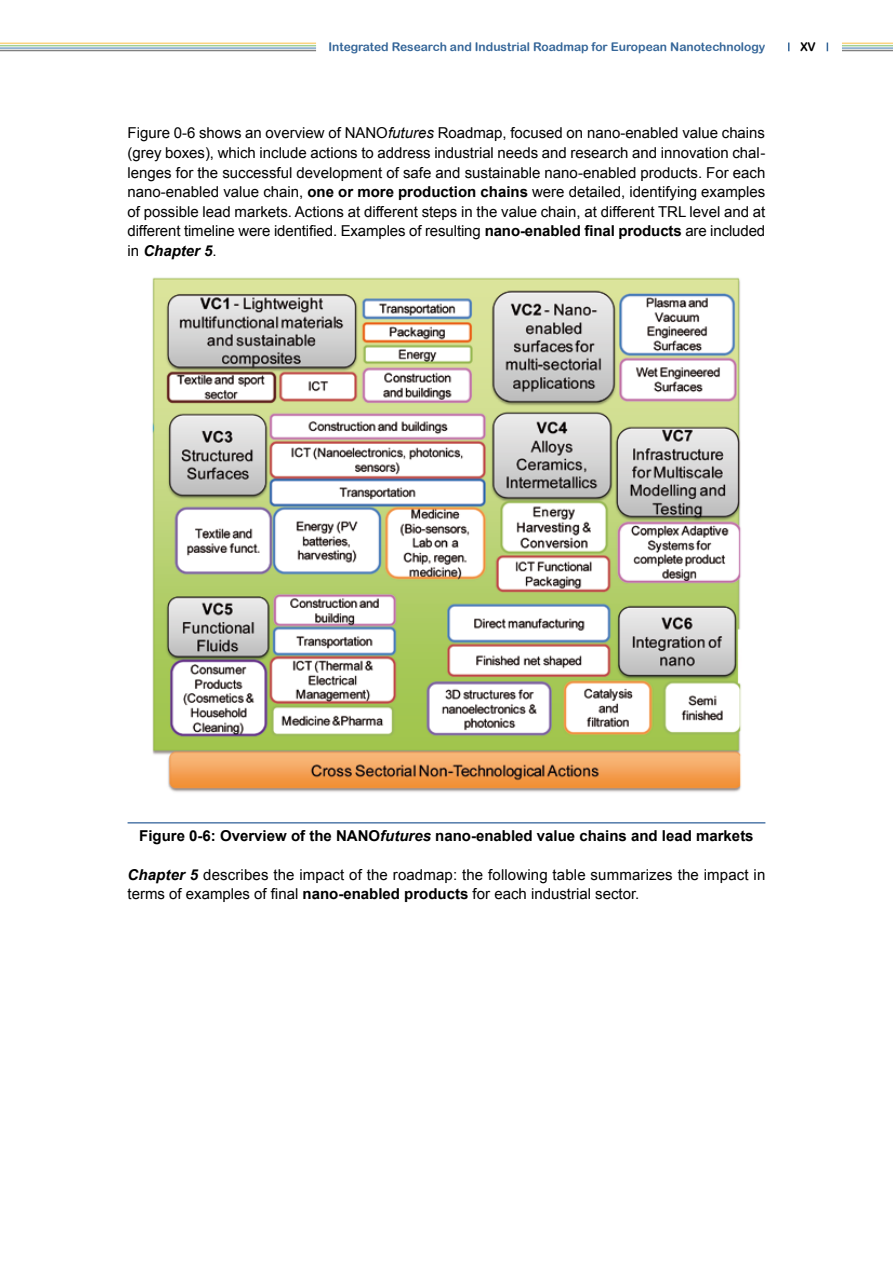
<style>
.page{position:relative;width:893px;height:1263px;background:#fff}
.page>*{position:absolute;margin:0;border:0;box-sizing:border-box;transform-origin:0 0}
.t1{font:15px/19.5px "Arial";color:#000;text-align:justify}
.t2{font:700 15px "Arial";color:#000}
.t3{font:12px "Arial Rounded MT Bold";color:#346598}
.t4{font:12px "Arial Rounded MT Bold";color:#000}
.s1{font-style:italic}
.s2{font-weight:700}
.s3{font-weight:700;font-style:italic}
</style>
<div class="page">
<hr style="left:842px;top:45px;width:51px;height:1px;background:#44a12b">
<hr style="left:842px;top:43px;width:51px;height:1px;background:#f7a800">
<hr style="left:842px;top:47px;width:51px;height:2px;background:#004c98">
<hr style="left:0;top:45px;width:316px;height:1px;background:#44a12b">
<hr style="left:0;top:43px;width:316px;height:1px;background:#f7a800">
<hr style="left:0;top:47px;width:316px;height:2px;background:#004c98">
<hr style="left:0;top:50px;width:316px;height:1px;background:#000">
<hr style="left:842px;top:50px;width:51px;height:1px;background:#000">
<hr style="left:128px;top:822px;width:637px;height:1px;background:#517aa9">
<img style="left:152px;top:277px;width:589px;height:515px">
<p class="t3" style="left:328px;top:40px;width:438px">Integrated Research and Industrial Roadmap for European Nanotechnology</p>
<p class="t4" style="left:800px;top:40px;width:17px">XV</p>
<p class="t1" style="left:128px;top:124px;width:639px">Figure 0-6 shows an overview of NANO<span class="s1">futures</span> Roadmap, focused on nano-enabled value chains (grey boxes), which include actions to address industrial needs and research and innovation chal&shy;lenges for the successful development of safe and sustainable nano-enabled products. For each nano-enabled value chain, <span class="s2">one or more production chains</span> were detailed, identifying examples of possible lead markets. Actions at different steps in the value chain, at different TRL level and at different timeline were identified. Examples of resulting <span class="s2">nano-enabled final products</span> are included in <span class="s3">Chapter 5</span>.</p>
<p class="t2" style="left:139px;top:825px;width:616px">Figure 0-6: Overview of the NANO<span class="s1">futures</span> nano-enabled value chains and lead markets</p>
<p class="t1" style="left:128px;top:865px;width:639px"><span class="s3">Chapter 5</span> describes the impact of the roadmap: the following table summarizes the impact in terms of examples of final <span class="s2">nano-enabled products</span> for each industrial sector.</p>
</div>
